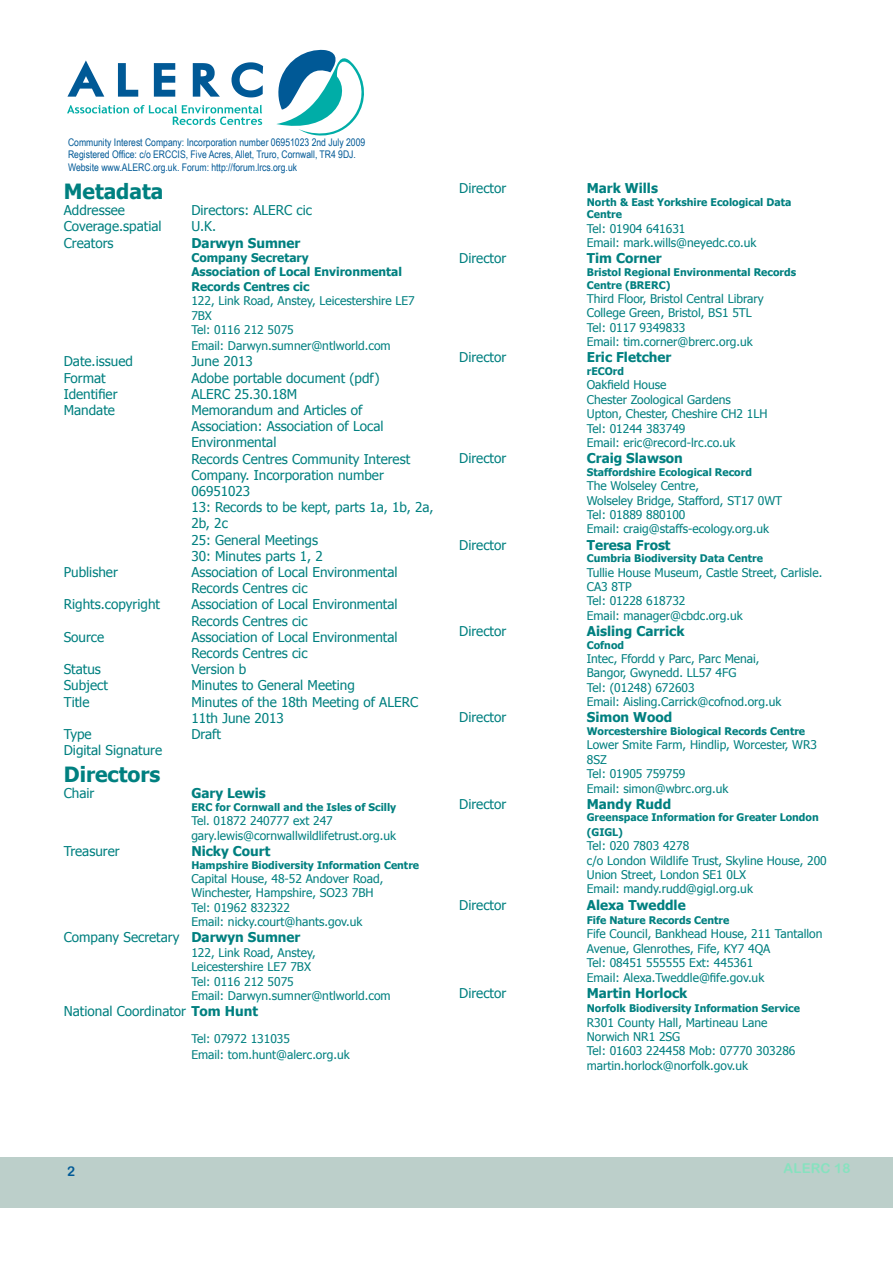
<style>
.page{position:relative;width:893px;height:1263px;background:#fff}
.page>*{position:absolute;margin:0;border:0;box-sizing:border-box;transform-origin:0 0}
.t1{font:700 21px "Tahoma";color:#008080}
.t2{font:13.5px/16.2px "Tahoma";color:#008080}
.t3{font:700 13.5px "Tahoma";color:#008080}
.t4{font:13.5px "Arial Rounded MT Bold";letter-spacing:.01em;color:#87e2bf}
.t5{font:13.5px "Arial Rounded MT Bold";color:#005996}
.t6{font:12px/14.4px "Tahoma";color:#008080}
.t7{font:700 12px/14.4px "Tahoma";color:#008080}
.t8{font:700 10.5px/12.6px "Tahoma";color:#008080}
.t9{font:10.5px/12.6px "Arial Narrow";color:#005996}
.s1{font-weight:700}
</style>
<div class="page">
<div style="left:0;top:1157px;width:893px;height:50px;background:#bccfca"></div>
<svg style="left:67px;top:60px;width:196px;height:37px"></svg>
<svg style="left:67px;top:105px;width:195px;height:20px"></svg>
<svg style="left:276px;top:49px;width:88px;height:87px"></svg>
<hr style="left:892px;top:1157px;width:1px;height:50px;background:#5a8073">
<p class="t9" style="left:68px;top:135px;width:299px">Community Interest Company: Incorporation number 06951023 2nd July 2009<br>Registered Office: c/o ERCCIS, Five Acres, Allet, Truro, Cornwall, TR4 9DJ.<br>Website www.ALERC.org.uk. Forum: http://forum.lrcs.org.uk</p>
<h1 class="t1" style="left:64px;top:177px;width:101px">Metadata</h1>
<p class="t2" style="left:64px;top:201px;width:63px">Addressee</p>
<p class="t2" style="left:191px;top:201px;width:122px">Directors: ALERC cic</p>
<p class="t2" style="left:64px;top:218px;width:99px">Coverage.spatial</p>
<p class="t2" style="left:191px;top:218px;width:26px">U.K.</p>
<p class="t2" style="left:64px;top:234px;width:51px">Creators</p>
<p class="t3" style="left:191px;top:233px;width:111px">Darwyn Sumner</p>
<p class="t7" style="left:191px;top:250px;width:212px">Company Secretary<br>Association of Local Environmental<br>Records Centres cic</p>
<p class="t6" style="left:191px;top:293px;width:225px">122, Link Road, Anstey, Leicestershire LE7<br>7BX<br>Tel: 0116 212 5075</p>
<p class="t6" style="left:191px;top:338px;width:201px">Email: Darwyn.sumner@ntlworld.com</p>
<p class="t2" style="left:64px;top:353px;width:71px">Date.issued</p>
<p class="t2" style="left:191px;top:353px;width:63px">June 2013</p>
<p class="t2" style="left:64px;top:369px;width:43px">Format</p>
<p class="t2" style="left:191px;top:369px;width:190px">Adobe portable document (pdf)</p>
<p class="t2" style="left:64px;top:385px;width:55px">Identifier</p>
<p class="t2" style="left:191px;top:385px;width:107px">ALERC 25.30.18M</p>
<p class="t2" style="left:64px;top:401px;width:53px">Mandate</p>
<p class="t2" style="left:191px;top:401px;width:244px">Memorandum and Articles of<br>Association: Association of Local<br>Environmental<br>Records Centres Community Interest<br>Company. Incorporation number<br>06951023<br>13: Records to be kept, parts 1a, 1b, 2a,<br>2b, 2c<br>25: General Meetings<br>30: Minutes parts 1, 2</p>
<p class="t2" style="left:64px;top:563px;width:56px">Publisher</p>
<p class="t2" style="left:191px;top:563px;width:208px">Association of Local Environmental<br>Records Centres cic</p>
<p class="t2" style="left:64px;top:596px;width:98px">Rights.copyright</p>
<p class="t2" style="left:191px;top:596px;width:208px">Association of Local Environmental<br>Records Centres cic</p>
<p class="t2" style="left:64px;top:628px;width:42px">Source</p>
<p class="t2" style="left:191px;top:628px;width:208px">Association of Local Environmental<br>Records Centres cic</p>
<p class="t2" style="left:64px;top:660px;width:39px">Status</p>
<p class="t2" style="left:191px;top:660px;width:57px">Version b</p>
<p class="t2" style="left:64px;top:677px;width:46px">Subject</p>
<p class="t2" style="left:191px;top:677px;width:165px">Minutes to General Meeting</p>
<p class="t2" style="left:64px;top:693px;width:27px">Title</p>
<p class="t2" style="left:191px;top:693px;width:228px">Minutes of the 18th Meeting of ALERC<br>11th June 2013</p>
<p class="t2" style="left:64px;top:725px;width:29px">Type</p>
<p class="t2" style="left:191px;top:725px;width:31px">Draft</p>
<p class="t2" style="left:64px;top:741px;width:100px">Digital Signature</p>
<h1 class="t1" style="left:64px;top:760px;width:98px">Directors</h1>
<p class="t2" style="left:64px;top:785px;width:32px">Chair</p>
<p class="t3" style="left:191px;top:784px;width:76px">Gary Lewis</p>
<p class="t8" style="left:191px;top:800px;width:206px">ERC for Cornwall and the Isles of Scilly</p>
<p class="t6" style="left:191px;top:813px;width:206px">Tel. 01872 240777 ext 247 gary.lewis@cornwallwildlifetrust.org.uk</p>
<p class="t2" style="left:64px;top:842px;width:57px">Treasurer</p>
<p class="t3" style="left:191px;top:842px;width:80px">Nicky Court</p>
<p class="t8" style="left:191px;top:858px;width:229px">Hampshire Biodiversity Information Centre</p>
<p class="t6" style="left:191px;top:871px;width:193px">Capital House, 48-52 Andover Road,<br>Winchester, Hampshire, SO23 7BH<br>Tel: 01962 832322<br>Email: nicky.court@hants.gov.uk</p>
<p class="t2" style="left:64px;top:929px;width:238px">Company Secretary <span class="s1">Darwyn Sumner</span></p>
<p class="t6" style="left:191px;top:945px;width:201px">122, Link Road, Anstey,<br>Leicestershire LE7 7BX<br>Tel: 0116 212 5075<br>Email: Darwyn.sumner@ntlworld.com</p>
<p class="t2" style="left:64px;top:1002px;width:196px">National Coordinator <span class="s1">Tom Hunt</span></p>
<p class="t6" style="left:191px;top:1030px;width:160px;line-height:16.2px">Tel: 07972 131035<br>Email: tom.hunt@alerc.org.uk</p>
<p class="t2" style="left:459px;top:180px;width:49px">Director</p>
<p class="t3" style="left:587px;top:179px;width:73px">Mark Wills</p>
<p class="t8" style="left:587px;top:195px;width:206px">North &amp; East Yorkshire Ecological Data<br>Centre</p>
<p class="t6" style="left:587px;top:221px;width:171px">Tel: 01904 641631<br>Email: mark.wills@neyedc.co.uk</p>
<p class="t2" style="left:459px;top:250px;width:49px">Director</p>
<p class="t3" style="left:587px;top:249px;width:76px">Tim Corner</p>
<p class="t8" style="left:587px;top:265px;width:211px">Bristol Regional Environmental Records<br>Centre (BRERC)</p>
<p class="t6" style="left:587px;top:291px;width:178px">Third Floor, Bristol Central Library<br>College Green, Bristol, BS1 5TL<br>Tel: 0117 9349833<br>Email: tim.corner@brerc.org.uk</p>
<p class="t2" style="left:459px;top:349px;width:49px">Director</p>
<p class="t3" style="left:587px;top:348px;width:86px">Eric Fletcher</p>
<p class="t8" style="left:587px;top:364px;width:39px">rECOrd</p>
<p class="t6" style="left:587px;top:377px;width:182px">Oakfield House<br>Chester Zoological Gardens<br>Upton, Chester, Cheshire CH2 1LH<br>Tel: 01244 383749<br>Email: eric@record-lrc.co.uk</p>
<p class="t2" style="left:459px;top:450px;width:49px">Director</p>
<p class="t3" style="left:587px;top:449px;width:98px">Craig Slawson</p>
<p class="t8" style="left:587px;top:465px;width:167px">Staffordshire Ecological Record</p>
<p class="t6" style="left:587px;top:478px;width:197px">The Wolseley Centre,<br>Wolseley Bridge, Stafford, ST17 0WT<br>Tel: 01889 880100<br>Email: craig@staffs-ecology.org.uk</p>
<p class="t2" style="left:459px;top:536px;width:49px">Director</p>
<p class="t3" style="left:587px;top:535px;width:85px">Teresa Frost</p>
<p class="t8" style="left:587px;top:551px;width:178px">Cumbria Biodiversity Data Centre</p>
<p class="t6" style="left:587px;top:564px;width:237px">Tullie House Museum, Castle Street, Carlisle.<br>CA3 8TP<br>Tel: 01228 618732<br>Email: manager@cbdc.org.uk</p>
<p class="t2" style="left:459px;top:622px;width:49px">Director</p>
<p class="t3" style="left:587px;top:622px;width:99px">Aisling Carrick</p>
<p class="t8" style="left:587px;top:638px;width:39px">Cofnod</p>
<p class="t6" style="left:587px;top:651px;width:196px">Intec, Ffordd y Parc, Parc Menai,<br>Bangor, Gwynedd. LL57 4FG<br>Tel: (01248) 672603<br>Email: Aisling.Carrick@cofnod.org.uk</p>
<p class="t2" style="left:459px;top:709px;width:49px">Director</p>
<p class="t3" style="left:587px;top:708px;width:87px">Simon Wood</p>
<p class="t8" style="left:587px;top:724px;width:220px">Worcestershire Biological Records Centre</p>
<p class="t6" style="left:587px;top:737px;width:232px">Lower Smite Farm, Hindlip, Worcester, WR3<br>8SZ<br>Tel: 01905 759759<br>Email: simon@wbrc.org.uk</p>
<p class="t2" style="left:459px;top:795px;width:49px">Director</p>
<p class="t3" style="left:587px;top:794px;width:86px">Mandy Rudd</p>
<p class="t8" style="left:587px;top:810px;width:233px;line-height:14.4px">Greenspace Information for Greater London (GIGL)</p>
<p class="t6" style="left:587px;top:838px;width:241px">Tel: 020 7803 4278<br>c/o London Wildlife Trust, Skyline House, 200<br>Union Street, London SE1 0LX<br>Email: mandy.rudd@gigl.org.uk</p>
<p class="t2" style="left:459px;top:896px;width:49px">Director</p>
<p class="t3" style="left:587px;top:895px;width:100px">Alexa Tweddle</p>
<p class="t8" style="left:587px;top:913px;width:144px">Fife Nature Records Centre</p>
<p class="t6" style="left:587px;top:926px;width:237px">Fife Council, Bankhead House, 211 Tantallon Avenue, Glenrothes, Fife, KY7 4QA<br>Tel: 08451 555555 Ext: 445361<br>Email: Alexa.Tweddle@fife.gov.uk</p>
<p class="t2" style="left:459px;top:984px;width:49px">Director</p>
<p class="t3" style="left:587px;top:983px;width:102px">Martin Horlock</p>
<p class="t8" style="left:587px;top:1001px;width:215px">Norfolk Biodiversity Information Service</p>
<p class="t6" style="left:587px;top:1014px;width:210px">R301 County Hall, Martineau Lane<br>Norwich NR1 2SG<br>Tel: 01603 224458 Mob: 07770 303286 martin.horlock@norfolk.gov.uk</p>
<p class="t5" style="left:67px;top:1163px;width:10px">2</p>
<p class="t4" style="left:783px;top:1160px;width:68px">ALERC 18</p>
</div>
